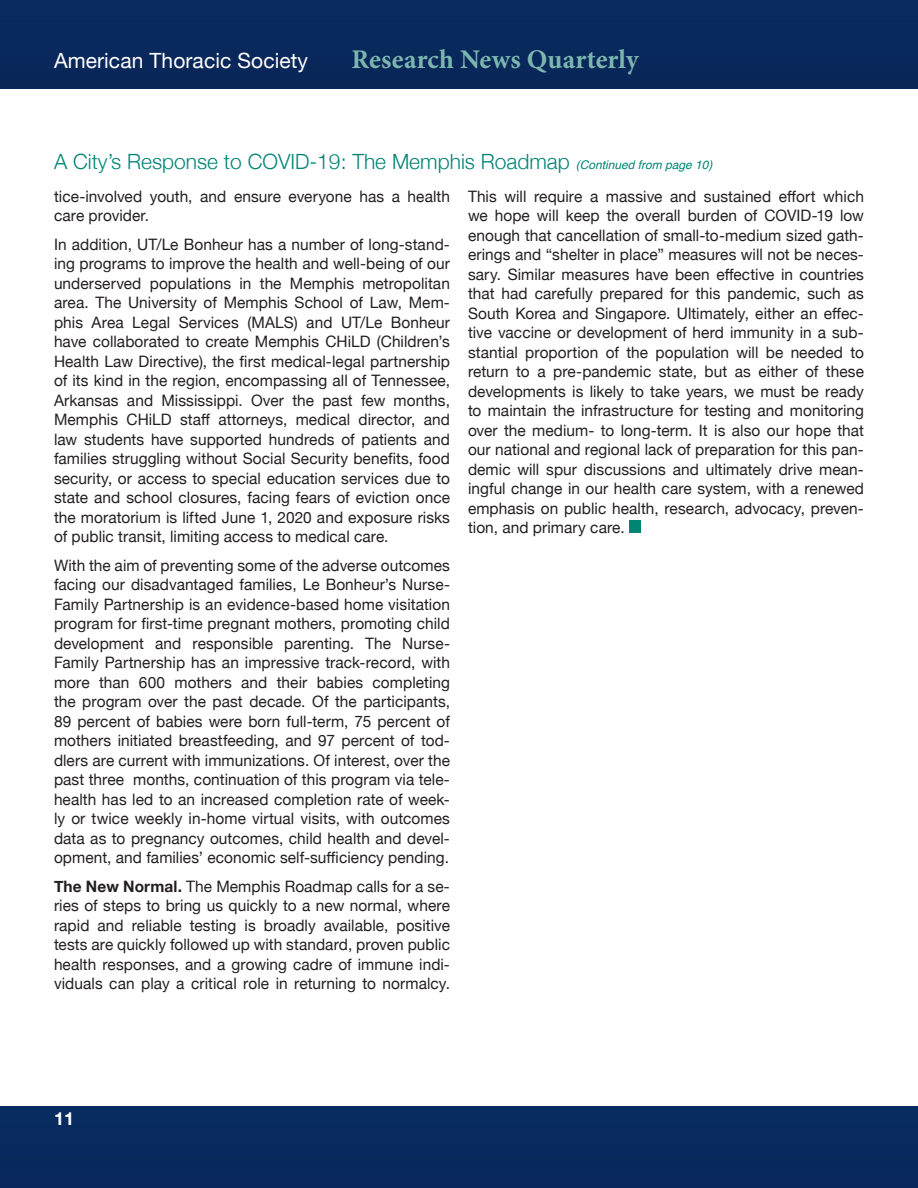
<style>
.page{position:relative;width:918px;height:1188px;background:#fff}
.page>*{position:absolute;margin:0;border:0;box-sizing:border-box;transform-origin:0 0}
.t1{font:700 27px "Minion Pro";letter-spacing:.005em;color:#7cb7af}
.t2{font:300 21px "Helvetica Neue";color:#008575}
.t3{font:21px "Helvetica Neue";letter-spacing:.005em;color:#fff}
.t4{font:700 18px "Helvetica Neue";color:#fff}
.Justified_Regular_Pa{font:15.75px/19.5px "Helvetica Neue";letter-spacing:.005em;color:#231f20;text-align:justify}
.s1{font-family:"Helvetica";font-weight:400;font-style:italic;font-size:12px}
.s2{font-weight:700}
</style>
<div class="page">
<div style="left:0;top:0;width:835px;height:89px;background:#09285c"></div>
<div style="left:835px;top:0;width:83px;height:89px;background:#09285c"></div>
<div style="left:0;top:1106px;width:838px;height:82px;background:#08295d"></div>
<div style="left:838px;top:1106px;width:80px;height:82px;background:#08295d"></div>
<div style="left:629px;top:520px;width:12px;height:13px;background:#008575"></div>
<p class="t3" style="left:54px;top:45px;width:256px">American Thoracic Society</p>
<p class="t1" style="left:352px;top:40px;width:289px">Research News Quarterly</p>
<p class="t2" style="left:54px;top:144px;width:660px">A City’s Response to COVID-19: The Memphis Roadmap <span class="s1">(Continued from page 10)</span></p>
<p class="Justified_Regular_Pa" style="left:54px;top:187px;width:398px">tice-involved youth, and ensure everyone has a health care provider.</p>
<p class="Justified_Regular_Pa" style="left:54px;top:235px;width:398px">In addition, UT/Le Bonheur has a number of long-stand&shy;ing programs to improve the health and well-being of our underserved populations in the Memphis metropolitan area. The University of Memphis School of Law, Mem&shy;phis Area Legal Services (MALS) and UT/Le Bonheur have collaborated to create Memphis CHiLD (Children’s Health Law Directive), the first medical-legal partnership of its kind in the region, encompassing all of Tennessee, Arkansas and Mississippi. Over the past few months, Memphis CHiLD staff attorneys, medical director, and law students have supported hundreds of patients and families struggling without Social Security benefits, food security, or access to special education services due to state and school closures, facing fears of eviction once the moratorium is lifted June 1, 2020 and exposure risks of public transit, limiting access to medical care.</p>
<p class="Justified_Regular_Pa" style="left:54px;top:556px;width:398px">With the aim of preventing some of the adverse outcomes facing our disadvantaged families, Le Bonheur’s Nurse-Family Partnership is an evidence-based home visitation program for first-time pregnant mothers, promoting child development and responsible parenting. The Nurse-Family Partnership has an impressive track-record, with more than 600 mothers and their babies completing the program over the past decade. Of the participants, 89 percent of babies were born full-term, 75 percent of mothers initiated breastfeeding, and 97 percent of tod&shy;dlers are current with immunizations. Of interest, over the past three months, continuation of this program via tele&shy;health has led to an increased completion rate of week&shy;ly or twice weekly in-home virtual visits, with outcomes data as to pregnancy outcomes, child health and devel&shy;opment, and families’ economic self-sufficiency pending.</p>
<p class="Justified_Regular_Pa" style="left:54px;top:877px;width:398px"><span class="s2">The New Normal.</span> The Memphis Roadmap calls for a se&shy;ries of steps to bring us quickly to a new normal, where rapid and reliable testing is broadly available, positive tests are quickly followed up with standard, proven public health responses, and a growing cadre of immune indi&shy;viduals can play a critical role in returning to normalcy.</p>
<p class="Justified_Regular_Pa" style="left:468px;top:187px;width:398px">This will require a massive and sustained effort which we hope will keep the overall burden of COVID-19 low enough that cancellation of small-to-medium sized gath&shy;erings and “shelter in place” measures will not be neces&shy;sary. Similar measures have been effective in countries that had carefully prepared for this pandemic, such as South Korea and Singapore. Ultimately, either an effec&shy;tive vaccine or development of herd immunity in a sub&shy;stantial proportion of the population will be needed to return to a pre-pandemic state, but as either of these developments is likely to take years, we must be ready to maintain the infrastructure for testing and monitoring over the medium- to long-term. It is also our hope that our national and regional lack of preparation for this pan&shy;demic will spur discussions and ultimately drive mean&shy;ingful change in our health care system, with a renewed emphasis on public health, research, advocacy, preven&shy;tion, and primary care.</p>
<p class="t4" style="left:54px;top:1107px;width:22px">11</p>
</div>
